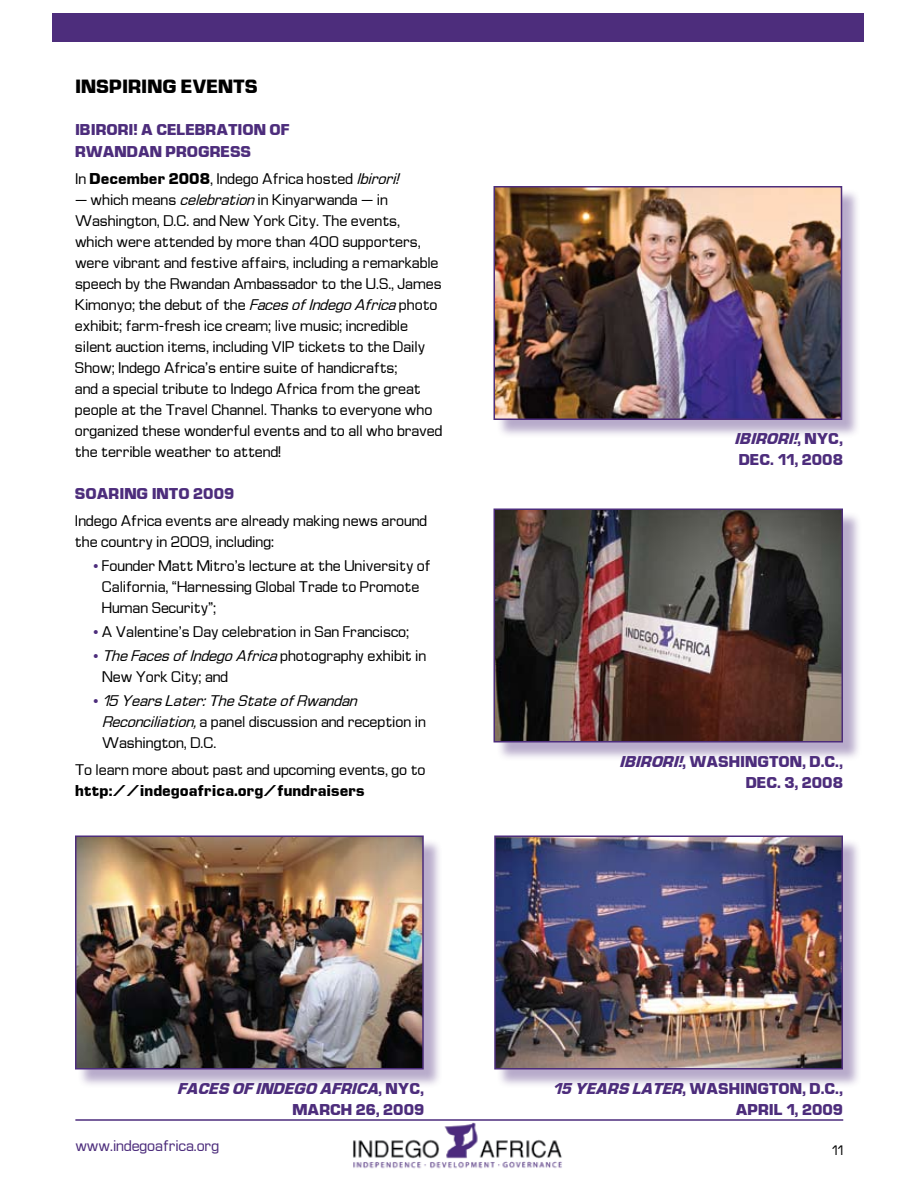
<style>
.page{position:relative;width:918px;height:1188px;background:#fff}
.page>*{position:absolute;margin:0;border:0;box-sizing:border-box;transform-origin:0 0}
.t1{font:700 16.5px "Euro Technic";color:#000}
.t2{font:13.5px/21px "Euro Technic";color:#000}
.t3{font:700 13.5px "Euro Technic";color:#4d2d7c}
.t4{font:italic 13.5px/21px "Euro Technic";color:#000}
.t5{font:italic 700 13.5px "Euro Technic";color:#4d2d7c}
.t6{font:700 13.5px "Euro Technic";color:#000}
.t7{font:13.5px "Euro Technic";color:#4d2d7c}
.t8{font:12px "Euro Technic";color:#000}
.s1{font-weight:700;color:#4d2d7c}
.s2{font-weight:700}
.s3{font-style:italic}
.s4{color:#4d2d7c}
.s5{font-style:normal}
</style>
<div class="page">
<img style="left:353px;top:1122px;width:209px;height:47px">
<div style="left:53px;top:13px;width:811px;height:29px;background:#4d2d7c"></div>
<hr style="left:75px;top:1119px;width:768px;height:2px;background:#4d2d7c">
<div style="left:496px;top:188px;width:371px;height:257px;background:#4d2d7c;opacity:.4"></div>
<img style="left:497px;top:189px;width:342px;height:228px">
<div style="left:494px;top:186px;width:348px;height:234px;border:2px solid #4d2d7c"></div>
<div style="left:496px;top:511px;width:372px;height:257px;background:#4d2d7c;opacity:.4"></div>
<img style="left:497px;top:511px;width:343px;height:228px">
<div style="left:494px;top:508px;width:349px;height:234px;border:2px solid #4d2d7c"></div>
<div style="left:496px;top:838px;width:372px;height:257px;background:#4d2d7c;opacity:.4"></div>
<img style="left:497px;top:839px;width:343px;height:228px">
<div style="left:494px;top:836px;width:349px;height:234px;border:2px solid #4d2d7c"></div>
<div style="left:77px;top:838px;width:372px;height:257px;background:#4d2d7c;opacity:.4"></div>
<img style="left:78px;top:839px;width:343px;height:228px">
<div style="left:75px;top:836px;width:349px;height:234px;border:2px solid #4d2d7c"></div>
<p class="t1" style="left:75px;top:75px;width:184px">INSPIRING EVENTS</p>
<p class="t3" style="left:75px;top:120px;width:15px">IBIRORI</p>
<p class="t3" style="left:134px;top:120px;width:34px">! A CELEBRATION</p>
<p class="t3" style="left:270px;top:120px;width:11px">OF</p>
<p class="t3" style="left:75px;top:142px;width:14px">RWAN</p>
<p class="t2" style="left:75px;top:138px;width:329px;line-height:27px;text-indent:52px"><span class="s1">DAN PROGRESS<br></span>In <span class="s2">DECEMBER 2008</span>, Indego Africa hosted <span class="s3">Ibirori!</span></p>
<p class="t2" style="left:75px;top:189px;width:369px">— which means <span class="s3">celebration</span>in Kinyarwanda — in Washington, D.C. and New York City. The events,<br>which were attended by more than 400 supporters, were vibrant and festive affairs, including a remarkable speech by the Rwandan Ambassador to the U.S., James Kimonyo; the debut of the <span class="s3">FacesofIndegoAfrica</span>photo exhibit; farm-fresh ice cream; live music; incredible silent auction items, including VIP tickets to the Daily Show; Indego Africa’s entire suite of handicrafts;<br>and a special tribute to Indego Africa from the great people at the Travel Channel. Thanks to everyone who organized these wonderful events and to all who braved the terrible weather to attend!</p>
<p class="t3" style="left:75px;top:484px;width:22px">SOARING</p>
<p class="t3" style="left:152px;top:484px;width:11px">INTO</p>
<p class="t3" style="left:193px;top:484px;width:42px">2009</p>
<p class="t2" style="left:75px;top:510px;width:354px">Indego Africa events are already making news around the country in 2009, including:</p>
<p class="t2" style="left:102px;top:555px;width:330px;text-indent:-9px"><span class="s4">•</span> Founder Matt Mitro’s lecture at the University of<br>California, “Harnessing Global Trade to Promote<br>Human Security”;</p>
<p class="t2" style="left:93px;top:621px;width:318px"><span class="s4">•</span> A Valentine’s Day celebration in San Francisco;</p>
<p class="t2" style="left:102px;top:645px;width:326px;text-indent:-9px"><span class="s4">•</span> <span class="s3">TheFacesofIndegoAfrica</span>photography exhibit in<br>New York City; and</p>
<p class="t4" style="left:102px;top:690px;width:325px;text-indent:-9px"><span class="s4">•</span> 15 YearsLater:TheStateofRwandan<br>Reconciliation,<span class="s5">a panel discussion and reception in<br>Washington, D.C.</span></p>
<p class="t2" style="left:75px;top:759px;width:352px">To learn more about past and upcoming events, go to</p>
<p class="t6" style="left:75px;top:781px;width:291px">HTTP://INDEGOAFRICA.ORG/FUNDRAISERS</p>
<p class="t5" style="left:734px;top:429px;width:16px">IBIRORI</p>
<p class="t3" style="left:793px;top:429px;width:52px"><span class="s3">!</span>, NYC,</p>
<p class="t3" style="left:739px;top:450px;width:12px">DEC</p>
<p class="t3" style="left:770px;top:450px;width:74px">. 11, 2008</p>
<p class="t5" style="left:619px;top:752px;width:16px">IBIRORI</p>
<p class="t3" style="left:678px;top:752px;width:74px"><span class="s3">!</span>, WASHINGTON</p>
<p class="t3" style="left:802px;top:752px;width:42px">, D.C.,</p>
<p class="t3" style="left:746px;top:773px;width:12px">DEC</p>
<p class="t3" style="left:777px;top:773px;width:67px">. 3, 2008</p>
<p class="t5" style="left:177px;top:1079px;width:21px">FACES</p>
<p class="t5" style="left:232px;top:1079px;width:65px">OF INDEGO</p>
<p class="t5" style="left:320px;top:1079px;width:23px">AFRICA</p>
<p class="t3" style="left:378px;top:1079px;width:47px">, NYC,</p>
<p class="t3" style="left:293px;top:1100px;width:27px">MARC</p>
<p class="t3" style="left:341px;top:1100px;width:85px">H 26, 2009</p>
<p class="t7" style="left:75px;top:1137px;width:145px">www.indegoafrica.org</p>
<p class="t5" style="left:552px;top:1080px;width:35px">15 YEARS</p>
<p class="t5" style="left:632px;top:1080px;width:21px">LATER</p>
<p class="t3" style="left:682px;top:1080px;width:70px">, WASHINGTON</p>
<p class="t3" style="left:802px;top:1080px;width:42px">, D.C.,</p>
<p class="t3" style="left:736px;top:1101px;width:22px">APRIL</p>
<p class="t3" style="left:786px;top:1101px;width:58px">1, 2009</p>
<p class="t8" style="left:832px;top:1142px;width:13px">11</p>
</div>
